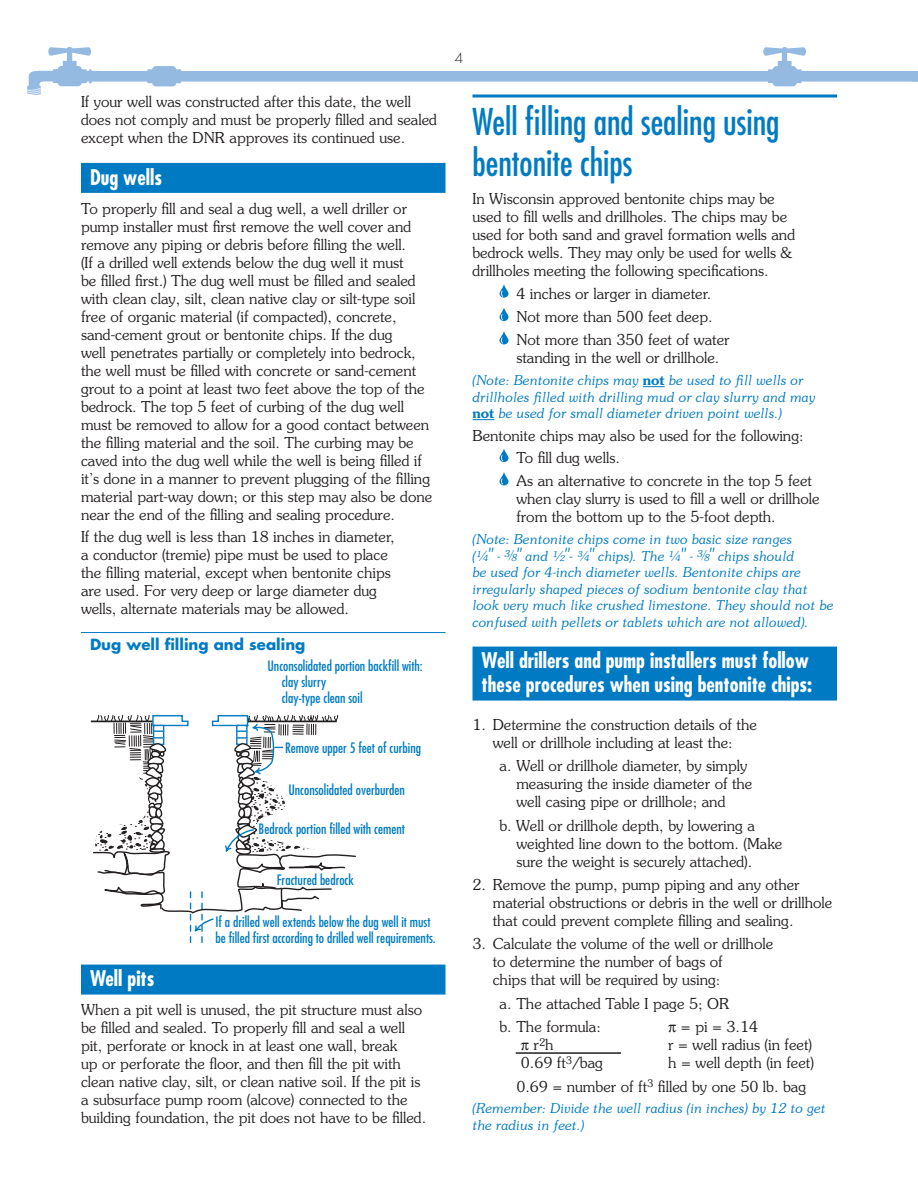
<style>
.page{position:relative;width:918px;height:1188px;background:#fff}
.page>*{position:absolute;margin:0;border:0;box-sizing:border-box;transform-origin:0 0}
.t1{font:condensed 36px/40.5px "Futura";color:#007bc3}
.t2{font:700 condensed 21px/24px "Futura";color:#fff}
.t3{font:300 15px/18px "Souvenir";color:#231f20}
.t4{font:700 15px "Futura";color:#007bc3}
.t5{font:condensed 13.95px/16px "Futura";color:#007bc3}
.t6{font:italic 300 13.5px/16.5px "Souvenir";color:#007bc3}
.t7{font:300 13.5px "Futura";color:#231f20}
.s1{font-weight:600;font-style:normal}
.s2{font-size:12px}
.s3{font-size:9.45px}
</style>
<div class="page">
<svg style="left:27px;top:47px;width:891px;height:48px"></svg>
<div style="left:81px;top:163px;width:365px;height:30px;background:#007bc3"></div>
<svg style="left:472px;top:94px;width:365px;height:4px"></svg>
<svg style="left:643px;top:386px;width:22px;height:1px"></svg>
<svg style="left:472px;top:419px;width:22px;height:1px"></svg>
<div style="left:472px;top:647px;width:365px;height:54px;background:#007bc3"></div>
<hr style="left:516px;top:1052px;width:105px;height:2px;background:#231f20">
<svg style="left:500px;top:284px;width:8px;height:14px"></svg>
<svg style="left:501px;top:291px;width:3px;height:6px"></svg>
<svg style="left:500px;top:307px;width:8px;height:14px"></svg>
<svg style="left:501px;top:314px;width:3px;height:6px"></svg>
<svg style="left:500px;top:330px;width:8px;height:14px"></svg>
<svg style="left:501px;top:337px;width:3px;height:7px"></svg>
<svg style="left:500px;top:448px;width:8px;height:14px"></svg>
<svg style="left:501px;top:455px;width:3px;height:6px"></svg>
<svg style="left:500px;top:471px;width:8px;height:14px"></svg>
<svg style="left:501px;top:478px;width:3px;height:7px"></svg>
<hr style="left:81px;top:632px;width:365px;height:1px;background:#007bc3">
<div style="left:81px;top:965px;width:365px;height:30px;background:#007bc3"></div>
<svg style="left:91px;top:715px;width:265px;height:228px"></svg>
<p class="t3" style="left:81px;top:94px;width:358px">If your well was constructed after this date, the well does not comply and must be properly filled and sealed except when the DNR approves its continued use.</p>
<h2 class="t2" style="left:90px;top:167px;width:74px">Dug wells</h2>
<p class="t3" style="left:81px;top:200px;width:353px">To properly fill and seal a dug well, a well driller or pump installer must first remove the well cover and remove any piping or debris before filling the well.<br>(If a drilled well extends below the dug well it must<br>be filled first.) The dug well must be filled and sealed with clean clay, silt, clean native clay or silt-type soil free of organic material (if compacted), concrete, sand-cement grout or bentonite chips. If the dug<br>well penetrates partially or completely into bedrock, the well must be filled with concrete or sand-cement grout to a point at least two feet above the top of the bedrock. The top 5 feet of curbing of the dug well must be removed to allow for a good contact between the filling material and the soil. The curbing may be caved into the dug well while the well is being filled if it’s done in a manner to prevent plugging of the filling material part-way down; or this step may also be done near the end of the filling and sealing procedure.</p>
<p class="t3" style="left:81px;top:529px;width:315px">If the dug well is less than 18 inches in diameter, a conductor (tremie) pipe must be used to place the filling material, except when bentonite chips are used. For very deep or large diameter dug wells, alternate materials may be allowed.</p>
<p class="t4" style="left:90px;top:638px;width:217px">Dug well filling and sealing</p>
<p class="t5" style="left:282px;top:659px;width:142px;text-indent:-14px">Unconsolidated portion backfill with: clay slurry<br>clay-type clean soil</p>
<p class="t5" style="left:285px;top:741px;width:138px">Remove upper 5 feet of curbing</p>
<p class="t5" style="left:288px;top:783px;width:118px">Unconsolidated overburden</p>
<p class="t5" style="left:259px;top:822px;width:148px">Bedrock portion filled with cement</p>
<p class="t5" style="left:277px;top:873px;width:79px">Fractured bedrock</p>
<p class="t5" style="left:216px;top:915px;width:222px">If a drilled well extends below the dug well it must be filled first according to drilled well requirements.</p>
<h2 class="t2" style="left:90px;top:969px;width:66px">Well pits</h2>
<p class="t3" style="left:81px;top:1002px;width:347px">When a pit well is unused, the pit structure must also be filled and sealed. To properly fill and seal a well pit, perforate or knock in at least one wall, break<br>up or perforate the floor, and then fill the pit with clean native clay, silt, or clean native soil. If the pit is a subsurface pump room (alcove) connected to the building foundation, the pit does not have to be filled.</p>
<p class="t7" style="left:455px;top:52px;width:10px">4</p>
<h1 class="t1" style="left:472px;top:104px;width:309px">Well filling and sealing using bentonite chips</h1>
<p class="t3" style="left:472px;top:191px;width:324px">In Wisconsin approved bentonite chips may be used to fill wells and drillholes. The chips may be used for both sand and gravel formation wells and bedrock wells. They may only be used for wells &amp; drillholes meeting the following specifications.</p>
<p class="t3" style="left:516px;top:283px;width:215px;line-height:23.4px">4 inches or larger in diameter.<br>Not more than 500 feet deep.<br>Not more than 350 feet of water</p>
<p class="t3" style="left:516px;top:350px;width:205px">standing in the well or drillhole.</p>
<p class="t6" style="left:472px;top:373px;width:345px">(Note: Bentonite chips may <span class="s1">not</span> be used to fill wells or drillholes filled with drilling mud or clay slurry and may <span class="s1">not</span> be used for small diameter driven point wells.)</p>
<p class="t3" style="left:516px;top:425px;width:297px;line-height:22.8px;text-indent:-44px">Bentonite chips may also be used for the following:<br>To fill dug wells.<br>As an alternative to concrete in the top 5 feet</p>
<p class="t3" style="left:516px;top:491px;width:305px">when clay slurry is used to fill a well or drillhole from the bottom up to the 5-foot depth.</p>
<p class="t6" style="left:472px;top:532px;width:362px">(Note: Bentonite chips come in two basic size ranges<br>(¼" - <sup>3</sup><span class="s2">/</span><span class="s3">8</span>" and ½"- ¾" chips). The ¼" - <sup>3</sup><span class="s2">/</span><span class="s3">8</span>" chips should<br>be used for 4-inch diameter wells. Bentonite chips are irregularly shaped pieces of sodium bentonite clay that look very much like crushed limestone. They should not be confused with pellets or tablets which are not allowed).</p>
<h2 class="t2" style="left:482px;top:650px;width:332px">Well drillers and pump installers must follow these procedures when using bentonite chips:</h2>
<p class="t3" style="left:472px;top:717px;width:286px;text-align:center">1. Determine the construction details of the well or drillhole including at least the:</p>
<p class="t3" style="left:516px;top:758px;width:238px;text-indent:-17px">a. Well or drillhole diameter, by simply measuring the inside diameter of the well casing pipe or drillhole; and</p>
<p class="t3" style="left:516px;top:817px;width:268px;text-indent:-17px">b. Well or drillhole depth, by lowering a weighted line down to the bottom. (Make sure the weight is securely attached).</p>
<p class="t3" style="left:493px;top:877px;width:341px;text-indent:-20px">2. Remove the pump, pump piping and any other material obstructions or debris in the well or drillhole that could prevent complete filling and sealing.</p>
<p class="t3" style="left:493px;top:936px;width:282px;text-indent:-20px">3. Calculate the volume of the well or drillhole to determine the number of bags of<br>chips that will be required by using:</p>
<p class="t3" style="left:500px;top:993px;width:231px;line-height:23.4px">a. The attached Table I page 5; OR b. The formula:</p>
<p class="t3" style="left:681px;top:1019px;width:79px">= pi = 3.14</p>
<p class="t3" style="left:534px;top:1037px;width:22px">r<sup>2</sup>h</p>
<p class="t3" style="left:668px;top:1037px;width:145px">r = well radius (in feet)</p>
<p class="t3" style="left:521px;top:1055px;width:84px">0.69 ft<sup>3</sup>/bag</p>
<p class="t3" style="left:516px;top:1052px;width:299px;line-height:23.4px;text-indent:152px">h = well depth (in feet)<br>0.69 = number of ft<sup>3</sup> filled by one 50 lb. bag</p>
<p class="t6" style="left:472px;top:1101px;width:355px">(Remember: Divide the well radius (in inches) by 12 to get the radius in feet.)</p>
</div>
